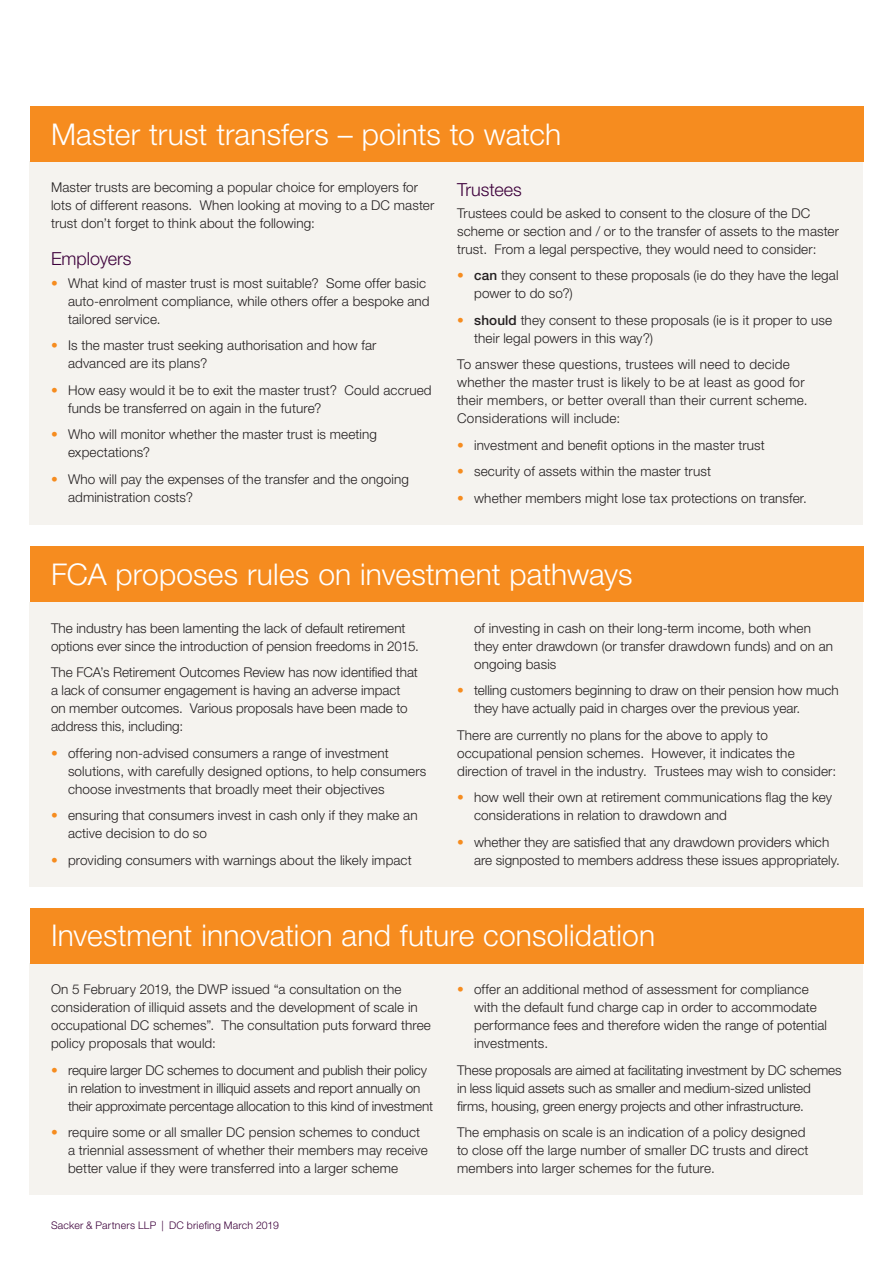
<style>
.page{position:relative;width:893px;height:1263px;background:#fff}
.page>*{position:absolute;margin:0;border:0;box-sizing:border-box;transform-origin:0 0}
.t1{font:300 30px "Helvetica Neue LT Std";letter-spacing:.005em;color:#fff}
.t2{font:300 18px "Helvetica Neue LT Std";color:#3d003b}
.t3{font:300 13.5px/18px "Helvetica Neue LT Std";letter-spacing:.01em;color:#231f20}
.t4{font:300 13.5px/18px "Helvetica Neue LT Std";letter-spacing:-.01em;color:#231f20}
.t5{font:300 10.5px "Helvetica Neue LT Std";letter-spacing:.02em;color:#3d003b}
.s1{color:#f68c1f}
.s2{font-weight:500}
</style>
<div class="page">
<div style="left:30px;top:162px;width:833px;height:363px;background:#f5f3ef"></div>
<div style="left:30px;top:602px;width:833px;height:284px;background:#f5f3ef"></div>
<div style="left:30px;top:963px;width:833px;height:232px;background:#f5f3ef"></div>
<div style="left:30px;top:106px;width:833px;height:56px;background:#f68c1f"></div>
<div style="left:30px;top:546px;width:833px;height:56px;background:#f68c1f"></div>
<div style="left:30px;top:908px;width:833px;height:55px;background:#f68c1f"></div>
<h1 class="t1" style="left:51px;top:116px;width:512px">Master trust transfers – points to watch</h1>
<p class="t3" style="left:51px;top:178px;width:385px">Master trusts are becoming a popular choice for employers for lots of different reasons. When looking at moving to a DC master trust don’t forget to think about the following:</p>
<h2 class="t2" style="left:51px;top:248px;width:82px">Employers</h2>
<p class="t3" style="left:68px;top:273px;width:363px;text-indent:-17px"><span class="s1">•</span> What kind of master trust is most suitable? Some offer basic auto-enrolment compliance, while others offer a bespoke and tailored service.</p>
<p class="t3" style="left:68px;top:336px;width:310px;text-indent:-17px"><span class="s1">•</span> Is the master trust seeking authorisation and how far advanced are its plans?</p>
<p class="t3" style="left:68px;top:380px;width:365px;text-indent:-17px"><span class="s1">•</span> How easy would it be to exit the master trust? Could accrued funds be transferred on again in the future?</p>
<p class="t3" style="left:68px;top:425px;width:310px;text-indent:-17px"><span class="s1">•</span> Who will monitor whether the master trust is meeting expectations?</p>
<p class="t3" style="left:68px;top:469px;width:342px;text-indent:-17px"><span class="s1">•</span> Who will pay the expenses of the transfer and the ongoing administration costs?</p>
<h2 class="t2" style="left:457px;top:178px;width:66px">Trustees</h2>
<p class="t3" style="left:457px;top:204px;width:383px">Trustees could be asked to consent to the closure of the DC scheme or section and / or to the transfer of assets to the master trust. From a legal perspective, they would need to consider:</p>
<p class="t3" style="left:474px;top:266px;width:366px;text-indent:-17px"><span class="s1">•</span> <span class="s2">can</span> they consent to these proposals (ie do they have the legal power to do so?)</p>
<p class="t3" style="left:474px;top:311px;width:360px;text-indent:-17px"><span class="s1">•</span> <span class="s2">should</span> they consent to these proposals (ie is it proper to use their legal powers in this way?)</p>
<p class="t3" style="left:457px;top:355px;width:352px">To answer these questions, trustees will need to decide whether the master trust is likely to be at least as good for their members, or better overall than their current scheme.<br>Considerations will include:</p>
<p class="t3" style="left:457px;top:436px;width:309px"><span class="s1">•</span> investment and benefit options in the master trust</p>
<p class="t3" style="left:457px;top:462px;width:255px"><span class="s1">•</span> security of assets within the master trust</p>
<p class="t3" style="left:457px;top:489px;width:351px"><span class="s1">•</span> whether members might lose tax protections on transfer.</p>
<h1 class="t1" style="left:51px;top:556px;width:583px">FCA proposes rules on investment pathways</h1>
<p class="t3" style="left:51px;top:618px;width:369px">The industry has been lamenting the lack of default retirement options ever since the introduction of pension freedoms in 2015.</p>
<p class="t3" style="left:51px;top:663px;width:368px">The FCA’s Retirement Outcomes Review has now identified that a lack of consumer engagement is having an adverse impact on member outcomes. Various proposals have been made to address this, including:</p>
<p class="t3" style="left:68px;top:743px;width:360px;text-indent:-17px"><span class="s1">•</span> offering non-advised consumers a range of investment solutions, with carefully designed options, to help consumers choose investments that broadly meet their objectives</p>
<p class="t3" style="left:68px;top:806px;width:351px;text-indent:-17px"><span class="s1">•</span> ensuring that consumers invest in cash only if they make an active decision to do so</p>
<p class="t3" style="left:51px;top:850px;width:362px"><span class="s1">•</span> providing consumers with warnings about the likely impact</p>
<p class="t3" style="left:474px;top:618px;width:360px">of investing in cash on their long-term income, both when they enter drawdown (or transfer drawdown funds) and on an ongoing basis</p>
<p class="t3" style="left:474px;top:681px;width:366px;text-indent:-17px"><span class="s1">•</span> telling customers beginning to draw on their pension how much they have actually paid in charges over the previous year.</p>
<p class="t3" style="left:457px;top:725px;width:381px">There are currently no plans for the above to apply to occupational pension schemes. However, it indicates the direction of travel in the industry. Trustees may wish to consider:</p>
<p class="t3" style="left:474px;top:788px;width:359px;text-indent:-17px"><span class="s1">•</span> how well their own at retirement communications flag the key considerations in relation to drawdown and</p>
<p class="t3" style="left:474px;top:832px;width:367px;text-indent:-17px"><span class="s1">•</span> whether they are satisfied that any drawdown providers which are signposted to members address these issues appropriately.</p>
<h1 class="t1" style="left:51px;top:917px;width:606px">Investment innovation and future consolidation</h1>
<p class="t3" style="left:51px;top:980px;width:381px">On 5 February 2019, the DWP issued “a consultation on the consideration of illiquid assets and the development of scale in occupational DC schemes”. The consultation puts forward three policy proposals that would:</p>
<p class="t4" style="left:68px;top:1060px;width:366px;text-indent:-17px"><span class="s1">•</span> require larger DC schemes to document and publish their policy in relation to investment in illiquid assets and report annually on their approximate percentage allocation to this kind of investment</p>
<p class="t3" style="left:68px;top:1123px;width:361px;text-indent:-17px"><span class="s1">•</span> require some or all smaller DC pension schemes to conduct a triennial assessment of whether their members may receive better value if they were transferred into a larger scheme</p>
<p class="t5" style="left:51px;top:1219px;width:229px">Sacker &amp; Partners LLP | DC briefing March 2019</p>
<p class="t3" style="left:474px;top:980px;width:354px;text-indent:-17px"><span class="s1">•</span> offer an additional method of assessment for compliance with the default fund charge cap in order to accommodate performance fees and therefore widen the range of potential investments.</p>
<p class="t4" style="left:457px;top:1060px;width:386px">These proposals are aimed at facilitating investment by DC schemes in less liquid assets such as smaller and medium-sized unlisted firms, housing, green energy projects and other infrastructure.</p>
<p class="t3" style="left:457px;top:1123px;width:353px">The emphasis on scale is an indication of a policy designed to close off the large number of smaller DC trusts and direct members into larger schemes for the future.</p>
</div>
